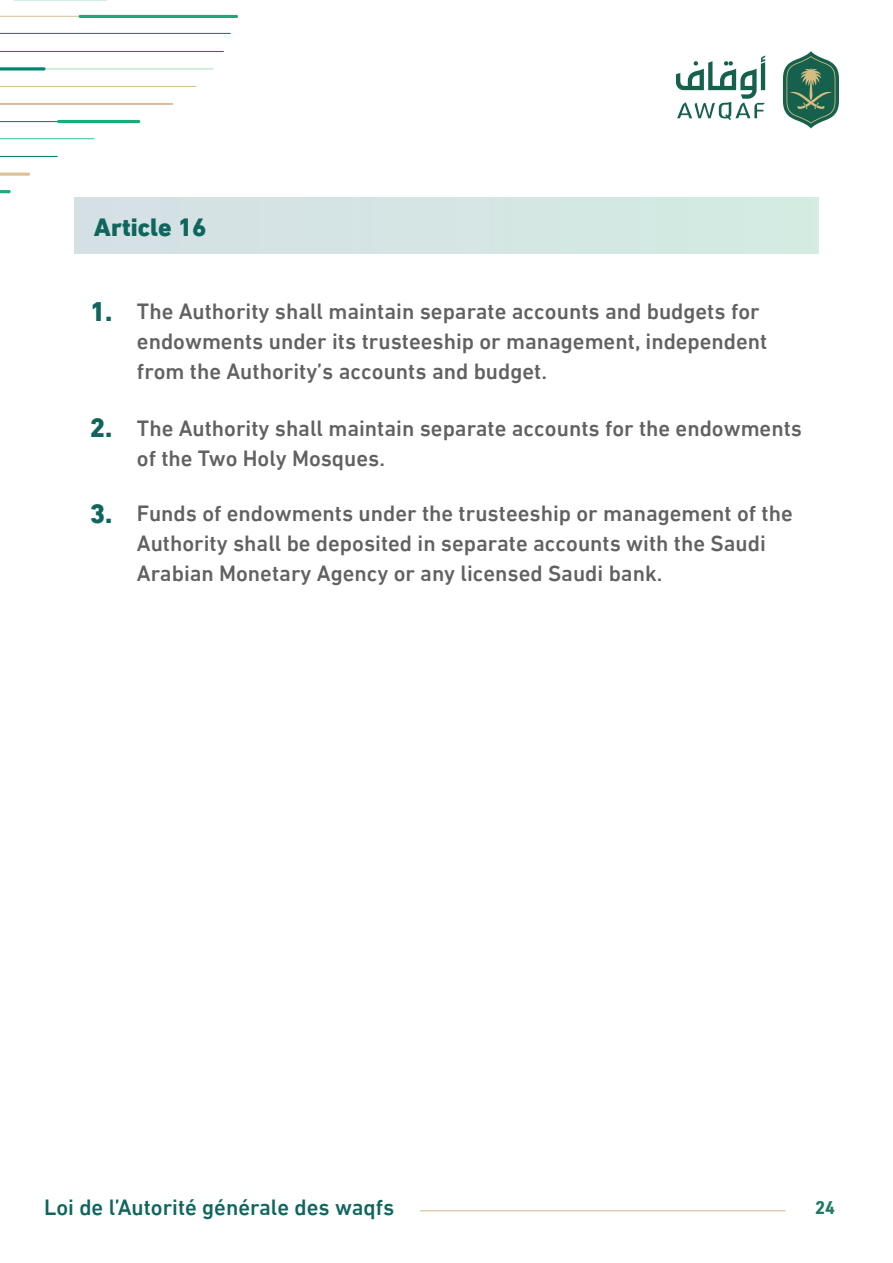
<style>
.page{position:relative;width:893px;height:1263px;background:#fff}
.page>*{position:absolute;margin:0;border:0;box-sizing:border-box;transform-origin:0 0}
.t1{font:800 25.5px "DIN Next LT Arabic";color:#0f665d}
.t2{font:500 22.5px/30px "DIN Next LT Arabic";color:#606160}
.t3{font:500 22.5px "DIN Next LT Arabic";color:#0f665d}
.t4{font:700 18px "URWDIN Arabic";color:rgb(0 104 81/.88)}
.s1{font-weight:800;font-size:27.45px;color:#0f665d}
</style>
<div class="page">
<div style="left:74px;top:198px;width:744px;height:56px;background:#d4e5e4"></div>
<svg style="left:783px;top:51px;width:56px;height:78px"></svg>
<svg style="left:676px;top:55px;width:89px;height:65px"></svg>
<svg style="left:0;top:16px;width:79px;height:1px"></svg>
<svg style="left:0;top:51px;width:224px;height:1px"></svg>
<svg style="left:0;top:33px;width:231px;height:1px"></svg>
<hr style="left:43px;top:68px;width:170px;height:1px;background:#b3dcc0">
<svg style="left:0;top:86px;width:196px;height:1px"></svg>
<svg style="left:0;top:103px;width:173px;height:2px"></svg>
<svg style="left:0;top:173px;width:30px;height:3px"></svg>
<svg style="left:0;top:156px;width:58px;height:1px"></svg>
<svg style="left:0;top:138px;width:94px;height:1px"></svg>
<svg style="left:0;top:121px;width:57px;height:1px"></svg>
<svg style="left:0;top:190px;width:11px;height:3px"></svg>
<hr style="left:79px;top:15px;width:104px;height:3px;background:#1bab7a;border-radius:2px">
<hr style="left:179px;top:15px;width:59px;height:3px;background:#1bab7a;border-radius:2px">
<svg style="left:14px;top:0;width:93px;height:1px"></svg>
<hr style="left:57px;top:120px;width:83px;height:3px;background:#1bab7a;border-radius:2px">
<svg style="left:0;top:67px;width:45px;height:3px"></svg>
<hr style="left:420px;top:1210px;width:365px;height:1px;background:#d0b686">
<p class="t1" style="left:94px;top:213px;width:114px">Article 16</p>
<p class="t2" style="left:137px;top:297px;width:632px;text-indent:-47px"><span class="s1">1.</span> The Authority shall maintain separate accounts and budgets for endowments under its trusteeship or management, independent from the Authority’s accounts and budget.</p>
<p class="t2" style="left:137px;top:413px;width:667px;text-indent:-47px"><span class="s1">2.</span> The Authority shall maintain separate accounts for the endowments of the Two Holy Mosques.</p>
<p class="t2" style="left:137px;top:498px;width:657px;text-indent:-47px"><span class="s1">3.</span> Funds of endowments under the trusteeship or management of the<br>Authority shall be deposited in separate accounts with the Saudi<br>Arabian Monetary Agency or any licensed Saudi bank.</p>
<p class="t3" style="left:44px;top:1194px;width:352px">Loi de l’Autorité générale des waqfs</p>
<p class="t4" style="left:815px;top:1197px;width:21px">24</p>
</div>
